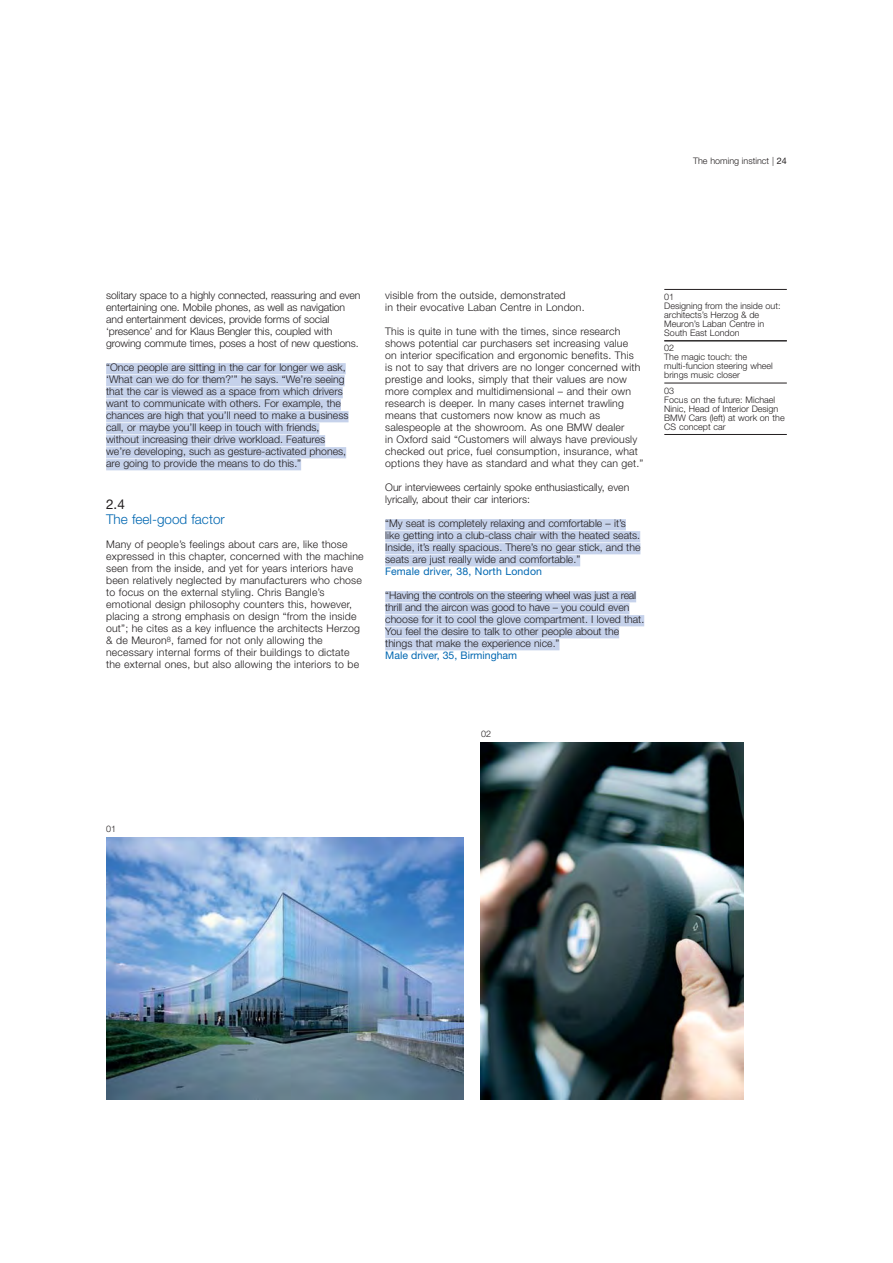
<style>
.page{position:relative;width:893px;height:1263px;background:#fff}
.page>*{position:absolute;margin:0;border:0;box-sizing:border-box;transform-origin:0 0}
.t1{font:300 13.5px/15px "Helvetica Neue";color:#0067b1}
.t2{font:300 10.5px/12px "Helvetica Neue";color:#231f20}
.t3{font:300 9px/9px "Helvetica Neue";color:#231f20}
.s1{font-weight:400}
.s2{font-weight:400;color:#231f20}
.s3{font-weight:400;color:#0067b1}
</style>
<div class="page">
<div style="left:106px;top:363px;width:240px;height:11px;background:#c6d2eb"></div>
<div style="left:106px;top:375px;width:238px;height:11px;background:#c6d2eb"></div>
<div style="left:106px;top:387px;width:237px;height:11px;background:#c6d2eb"></div>
<div style="left:106px;top:399px;width:235px;height:11px;background:#c6d2eb"></div>
<div style="left:106px;top:411px;width:242px;height:11px;background:#c6d2eb"></div>
<div style="left:106px;top:423px;width:213px;height:11px;background:#c6d2eb"></div>
<div style="left:106px;top:435px;width:219px;height:11px;background:#c6d2eb"></div>
<div style="left:106px;top:447px;width:240px;height:11px;background:#c6d2eb"></div>
<div style="left:106px;top:459px;width:195px;height:11px;background:#c6d2eb"></div>
<div style="left:385px;top:519px;width:241px;height:11px;background:#c6d2eb"></div>
<div style="left:385px;top:531px;width:255px;height:11px;background:#c6d2eb"></div>
<div style="left:385px;top:543px;width:255px;height:11px;background:#c6d2eb"></div>
<div style="left:385px;top:555px;width:195px;height:11px;background:#c6d2eb"></div>
<div style="left:385px;top:591px;width:251px;height:11px;background:#c6d2eb"></div>
<div style="left:385px;top:603px;width:244px;height:11px;background:#c6d2eb"></div>
<div style="left:385px;top:615px;width:259px;height:11px;background:#c6d2eb"></div>
<div style="left:385px;top:627px;width:234px;height:11px;background:#c6d2eb"></div>
<div style="left:385px;top:639px;width:174px;height:11px;background:#c6d2eb"></div>
<img style="left:106px;top:837px;width:357px;height:262px">
<hr style="left:664px;top:289px;width:122px;height:1px;background:#231f20">
<hr style="left:664px;top:341px;width:122px;height:1px;background:#231f20">
<hr style="left:664px;top:340px;width:122px;height:1px;background:#231f20">
<hr style="left:664px;top:383px;width:122px;height:1px;background:#231f20">
<hr style="left:664px;top:434px;width:122px;height:1px;background:#231f20">
<img style="left:481px;top:742px;width:262px;height:357px">
<p class="t3" style="left:693px;top:157px;width:95px">The homing instinct | <span class="s1">24</span></p>
<p class="t2" style="left:106px;top:291px;width:256px">solitary space to a highly connected, reassuring and even entertaining one. Mobile phones, as well as navigation and entertainment devices, provide forms of social ‘presence’ and for Klaus Bengler this, coupled with growing commute times, poses a host of new questions.</p>
<p class="t2" style="left:106px;top:363px;width:244px">“Once people are sitting in the car for longer we ask, ‘What can we do for them?’” he says. “We’re seeing that the car is viewed as a space from which drivers want to communicate with others. For example, the chances are high that you’ll need to make a business call, or maybe you’ll keep in touch with friends, without increasing their drive workload. Features we’re developing, such as gesture-activated phones, are going to provide the means to do this.”</p>
<p class="t1" style="left:106px;top:498px;width:120px"><span class="s2">2.4<br></span>The feel-good factor</p>
<p class="t2" style="left:106px;top:540px;width:259px">Many of people’s feelings about cars are, like those expressed in this chapter, concerned with the machine seen from the inside, and yet for years interiors have been relatively neglected by manufacturers who chose to focus on the external styling. Chris Bangle’s emotional design philosophy counters this, however, placing a strong emphasis on design “from the inside out”; he cites as a key influence the architects Herzog &amp; de Meuron<sup>8</sup>, famed for not only allowing the necessary internal forms of their buildings to dictate the external ones, but also allowing the interiors to be</p>
<p class="t2" style="left:385px;top:291px;width:201px">visible from the outside, demonstrated<br>in their evocative Laban Centre in London.</p>
<p class="t2" style="left:385px;top:327px;width:260px">This is quite in tune with the times, since research shows potential car purchasers set increasing value<br>on interior specification and ergonomic benefits. This is not to say that drivers are no longer concerned with prestige and looks, simply that their values are now more complex and multidimensional – and their own research is deeper. In many cases internet trawling means that customers now know as much as salespeople at the showroom. As one BMW dealer<br>in Oxford said “Customers will always have previously checked out price, fuel consumption, insurance, what options they have as standard and what they can get.”</p>
<p class="t2" style="left:385px;top:483px;width:245px">Our interviewees certainly spoke enthusiastically, even lyrically, about their car interiors:</p>
<p class="t2" style="left:385px;top:519px;width:257px">“My seat is completely relaxing and comfortable – it’s like getting into a club-class chair with the heated seats.<br>Inside, it’s really spacious. There’s no gear stick, and the seats are just really wide and comfortable.”<br><span class="s3">Female driver, 38, North London</span></p>
<p class="t2" style="left:385px;top:591px;width:260px">“Having the controls on the steering wheel was just a real thrill and the aircon was good to have – you could even choose for it to cool the glove compartment. I loved that.<br>You feel the desire to talk to other people about the things that make the experience nice.”<br><span class="s3">Male driver, 35, Birmingham</span></p>
<p class="t3" style="left:664px;top:293px;width:118px">01<br>Designing from the inside out: architects’s Herzog &amp; de<br>Meuron’s Laban Centre in<br>South East London</p>
<p class="t3" style="left:664px;top:345px;width:110px">02<br>The magic touch: the multi-funcion steering wheel brings music closer</p>
<p class="t3" style="left:664px;top:387px;width:122px">03<br>Focus on the future: Michael<br>Ninic, Head of Interior Design<br>BMW Cars (left) at work on the<br>CS concept car</p>
<p class="t3" style="left:481px;top:730px;width:12px">02</p>
<p class="t3" style="left:106px;top:825px;width:12px">01</p>
</div>
